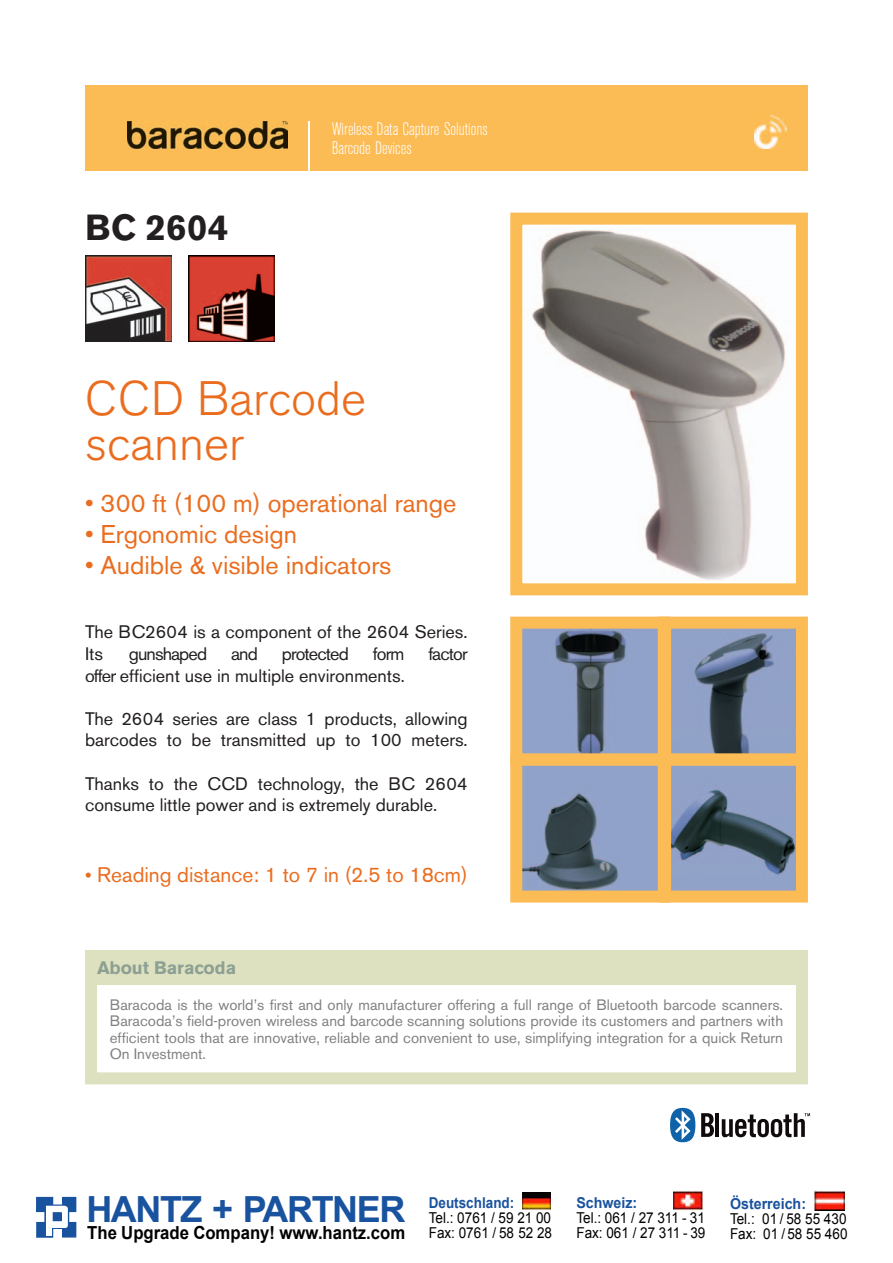
<style>
.page{position:relative;width:893px;height:1263px;background:#fff}
.page>*{position:absolute;margin:0;border:0;box-sizing:border-box;transform-origin:0 0}
.t1{font:300 48px/45px "Akzidenz Grotesk BE";color:#ea6d1f}
.t2{font:700 36px "Arial";letter-spacing:-.04em;color:#19529e}
.t3{font:700 36px "Akzidenz Grotesk BE";letter-spacing:.02em;color:#231f20}
.t4{font:25.5px "Akzidenz Grotesk BE";color:#ea6d1f}
.t5{font:21px "Akzidenz Grotesk BE";color:#ea6d1f}
.t6{font:18px/21.6px "Akzidenz Grotesk BE";color:#231f20}
.t7{font:300 condensed 18px/19.5px "Akzidenz Grotesk BE";color:#fff}
.t8{font:700 18px "Arial";color:#000;scale:.93 1}
.t9{font:18px "Akzidenz Grotesk BE";letter-spacing:-.05em;color:#231f20}
.t10{font:700 18px "Akzidenz Grotesk BE";color:#8da094}
.t11{font:15px/16.5px "Akzidenz Grotesk BE";color:#808083;text-align:justify}
.t12{font:15px/15px "Arial";color:#000;scale:.9 1}
.t13{font:700 15px "Arial";color:#19529e;scale:.95 1}
.t14{font:700 15px "Arial";color:#19529e;scale:.9 1}
.s1{font-size:19.5px}
</style>
<div class="page">
<svg style="left:701px;top:1113px;width:13px;height:24px"></svg>
<hr style="left:716px;top:1113px;width:3px;height:24px;background:#110a0c">
<svg style="left:670px;top:1108px;width:25px;height:34px"></svg>
<svg style="left:722px;top:1113px;width:88px;height:24px"></svg>
<div style="left:85px;top:85px;width:723px;height:85px;background:#fcbc55"></div>
<img style="left:128px;top:121px;width:159px;height:28px">
<img style="left:754px;top:115px;width:33px;height:34px">
<hr style="left:308px;top:121px;width:2px;height:50px;background:#fff">
<svg style="left:85px;top:985px;width:723px;height:99px"></svg>
<div style="left:85px;top:951px;width:723px;height:34px;background:#dde1bf"></div>
<svg style="left:510px;top:617px;width:298px;height:285px;background:#969493"></svg>
<svg style="left:510px;top:213px;width:298px;height:382px"></svg>
<img style="left:188px;top:255px;width:86px;height:86px">
<img style="left:85px;top:255px;width:86px;height:86px">
<svg style="left:36px;top:1197px;width:40px;height:41px"></svg>
<img style="left:522px;top:1192px;width:29px;height:17px">
<img style="left:813px;top:1191px;width:32px;height:19px">
<img style="left:674px;top:1191px;width:30px;height:19px">
<h2 class="t3" style="left:85px;top:206px;width:145px">BC 2604</h2>
<p class="t7" style="left:332px;top:119px;width:158px">Wireless Data Capture Solutions<br>Barcode Devices</p>
<h1 class="t1" style="left:85px;top:377px;width:283px">CCD Barcode scanner</h1>
<h3 class="t4" style="left:85px;top:488px;width:373px">• 300 ft (100 m) operational range</h3>
<h3 class="t4" style="left:85px;top:519px;width:213px">• Ergonomic design</h3>
<h3 class="t4" style="left:85px;top:550px;width:308px">• Audible &amp; visible indicators</h3>
<p class="t6" style="left:85px;top:621px;width:384px">The BC2604 is a component of the 2604 Series.<br>Its</p>
<p class="t9" style="left:129px;top:643px;width:80px">gunshaped</p>
<p class="t6" style="left:231px;top:643px;width:28px">and</p>
<p class="t9" style="left:282px;top:643px;width:69px">protected</p>
<p class="t6" style="left:373px;top:643px;width:33px">form</p>
<p class="t6" style="left:428px;top:643px;width:41px">factor</p>
<p class="t6" style="left:85px;top:665px;width:321px">offer efficient use in multiple environments.</p>
<p class="t6" style="left:85px;top:708px;width:384px">The 2604 series are class 1 products, allowing barcodes to be transmitted up to 100 meters.</p>
<p class="t6" style="left:85px;top:773px;width:384px">Thanks to the CCD technology, the BC 2604 consume little power and is extremely durable.</p>
<h3 class="t5" style="left:85px;top:862px;width:384px"><span class="s1">•</span> Reading distance: 1 to 7 in (2.5 to 18cm)</h3>
<p class="t10" style="left:97px;top:957px;width:141px">About Baracoda</p>
<p class="t11" style="left:110px;top:996px;width:675px">Baracoda is the world’s first and only manufacturer offering a full range of Bluetooth barcode scanners.<br>Baracoda’s field-proven wireless and barcode scanning solutions provide its customers and partners with efficient tools that are innovative, reliable and convenient to use, simplifying integration for a quick Return On Investment.</p>
<h2 class="t2" style="left:86px;top:1189px;width:320px">HANTZ + PARTNER</h2>
<p class="t8" style="left:87px;top:1222px;width:343px">The Upgrade Company! www.hantz.com</p>
<p class="t14" style="left:429px;top:1194px;width:97px">Deutschland:</p>
<p class="t12" style="left:429px;top:1210px;width:139px">Tel.: 0761 / 59 21 00<br>Fax: 0761 / 58 52 28</p>
<p class="t13" style="left:576px;top:1195px;width:66px">Schweiz:</p>
<p class="t12" style="left:576px;top:1210px;width:145px">Tel.: 061 / 27 311 - 31<br>Fax: 061 / 27 311 - 39</p>
<p class="t13" style="left:730px;top:1195px;width:82px">Österreich:</p>
<p class="t12" style="left:730px;top:1211px;width:132px">Tel.: 01 / 58 55 430<br>Fax: 01 / 58 55 460</p>
</div>
